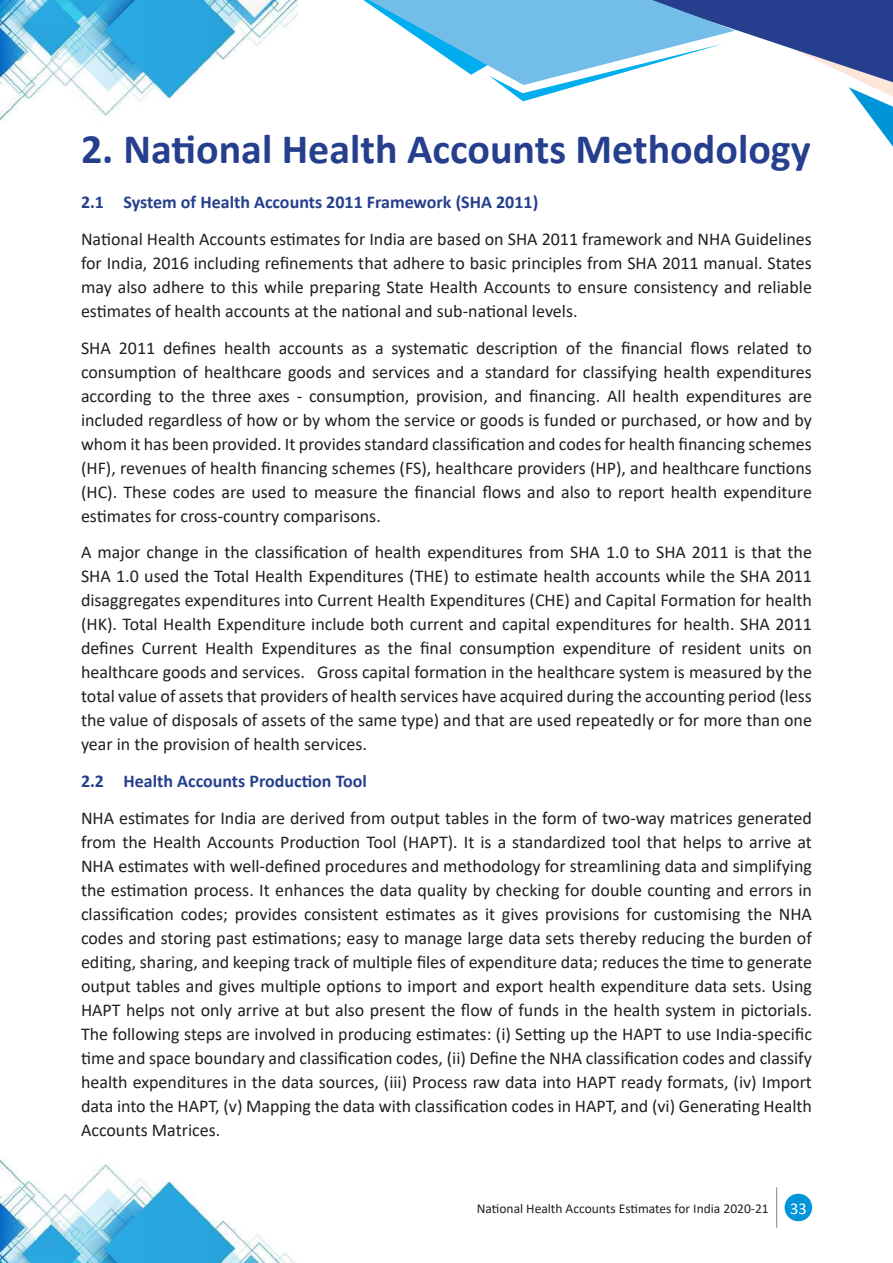
<style>
.page{position:relative;width:893px;height:1263px;background:#fff}
.page>*{position:absolute;margin:0;border:0;box-sizing:border-box;transform-origin:0 0}
.t1{font:700 42px "Calibri";color:#253f8e}
.t2{font:18px/24px "Calibri";color:#231f20;text-align:justify}
.t3{font:700 18px "Calibri";color:#253f8e}
.t4{font:16.5px "Calibri";color:#fff}
.t5{font:13.5px "Calibri";color:#231f20}
</style>
<div class="page">
<div style="left:784px;top:1194px;width:28px;height:27px;background:#0095d9;border-radius:50%"></div>
<hr style="left:776px;top:1187px;width:1px;height:41px;background:#939598">
<svg style="left:363px;top:0;width:530px;height:147px"></svg>
<img style="left:0;top:0;width:298px;height:122px">
<img style="left:0;top:1158px;width:295px;height:105px">
<h1 class="t1" style="left:81px;top:119px;width:731px">2. National Health Accounts Methodology</h1>
<p class="t3" style="left:81px;top:189px;width:459px">2.1 System of Health Accounts 2011 Framework (SHA 2011)</p>
<p class="t2" style="left:81px;top:226px;width:732px">National Health Accounts estimates for India are based on SHA 2011 framework and NHA Guidelines for India, 2016 including refinements that adhere to basic principles from SHA 2011 manual. States may also adhere to this while preparing State Health Accounts to ensure consistency and reliable estimates of health accounts at the national and sub-national levels.</p>
<p class="t2" style="left:81px;top:335px;width:732px">SHA 2011 defines health accounts as a systematic description of the financial flows related to consumption of healthcare goods and services and a standard for classifying health expenditures according to the three axes - consumption, provision, and financing. All health expenditures are included regardless of how or by whom the service or goods is funded or purchased, or how and by whom it has been provided. It provides standard classification and codes for health financing schemes (HF), revenues of health financing schemes (FS), healthcare providers (HP), and healthcare functions (HC). These codes are used to measure the financial flows and also to report health expenditure estimates for cross-country comparisons.</p>
<p class="t2" style="left:81px;top:540px;width:732px">A major change in the classification of health expenditures from SHA 1.0 to SHA 2011 is that the SHA 1.0 used the Total Health Expenditures (THE) to estimate health accounts while the SHA 2011 disaggregates expenditures into Current Health Expenditures (CHE) and Capital Formation for health (HK). Total Health Expenditure include both current and capital expenditures for health. SHA 2011 defines Current Health Expenditures as the final consumption expenditure of resident units on healthcare goods and services. Gross capital formation in the healthcare system is measured by the total value of assets that providers of health services have acquired during the accounting period (less the value of disposals of assets of the same type) and that are used repeatedly or for more than one year in the provision of health services.</p>
<p class="t3" style="left:81px;top:768px;width:287px">2.2 Health Accounts Production Tool</p>
<p class="t2" style="left:81px;top:805px;width:732px">NHA estimates for India are derived from output tables in the form of two-way matrices generated from the Health Accounts Production Tool (HAPT). It is a standardized tool that helps to arrive at NHA estimates with well-defined procedures and methodology for streamlining data and simplifying the estimation process. It enhances the data quality by checking for double counting and errors in classification codes; provides consistent estimates as it gives provisions for customising the NHA codes and storing past estimations; easy to manage large data sets thereby reducing the burden of editing, sharing, and keeping track of multiple files of expenditure data; reduces the time to generate output tables and gives multiple options to import and export health expenditure data sets. Using HAPT helps not only arrive at but also present the flow of funds in the health system in pictorials.<br>The following steps are involved in producing estimates: (i) Setting up the HAPT to use India-specific time and space boundary and classification codes, (ii) Define the NHA classification codes and classify health expenditures in the data sources, (iii) Process raw data into HAPT ready formats, (iv) Import data into the HAPT, (v) Mapping the data with classification codes in HAPT, and (vi) Generating Health Accounts Matrices.</p>
<p class="t5" style="left:477px;top:1199px;width:293px">National Health Accounts Estimates for India 2020-21</p>
<p class="t4" style="left:790px;top:1197px;width:18px">33</p>
</div>
